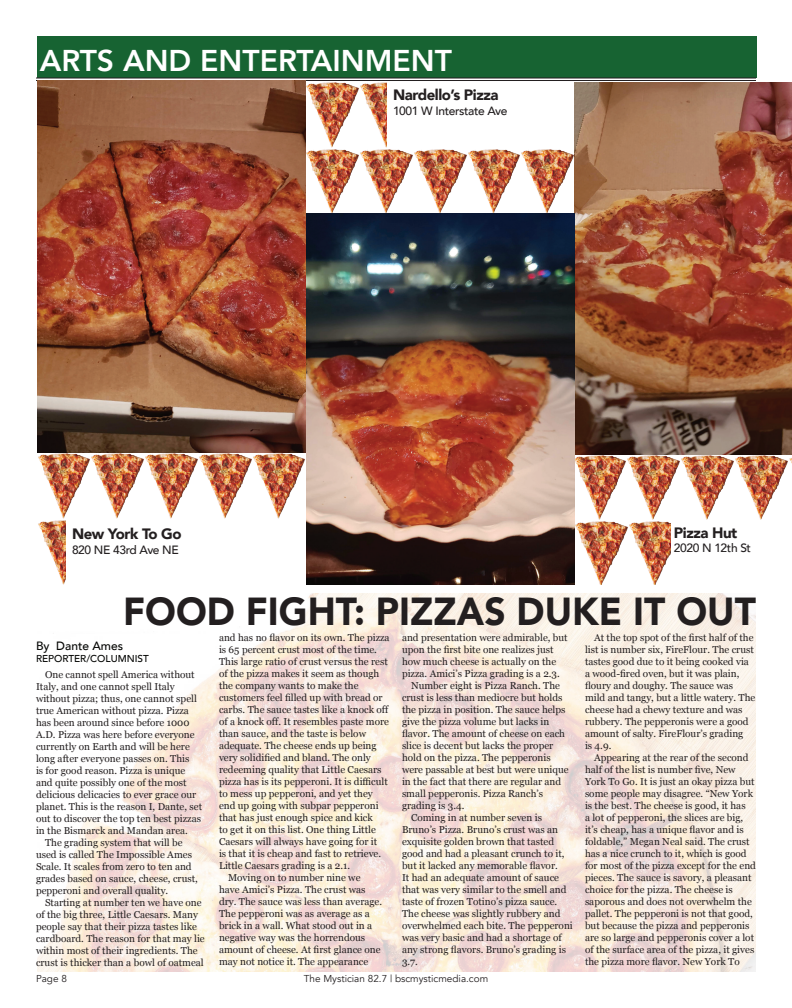
<style>
.page{position:relative;width:792px;height:1008px;background:#fff}
.page>*{position:absolute;margin:0;border:0;box-sizing:border-box;transform-origin:0 0}
.t1{font:900 39px "Avenir";color:#231f20;scale:.95 1}
.t2{font:800 30px "Avenir";color:#fff}
.t3{font:900 15px "Avenir";letter-spacing:-.03em;color:#231f20}
.t4{font:500 12px "Avenir";letter-spacing:-.03em;color:#231f20}
.t5{font:500 12px "Avenir";color:#040503}
.t6{font:10px/12px "Georgia";color:#231f20}
.t7{font:10px "Avenir";color:#231f20}
.t8{font:500 10px "Avenir";color:#040503}
</style>
<div class="page">
<div style="left:37px;top:36px;width:720px;height:42px;background:#176332"></div>
<hr style="left:36px;top:78px;width:720px;height:1px;background:#231f20">
<hr style="left:36px;top:80px;width:720px;height:1px;background:#231f20">
<img style="left:38px;top:594px;width:718px;height:378px">
<img style="left:575px;top:521px;width:96px;height:64px">
<img style="left:575px;top:454px;width:217px;height:66px">
<img style="left:306px;top:82px;width:81px;height:66px">
<img style="left:306px;top:148px;width:269px;height:65px">
<img style="left:37px;top:81px;width:269px;height:438px">
<img style="left:575px;top:82px;width:217px;height:372px">
<img style="left:306px;top:213px;width:269px;height:372px">
<img style="left:38px;top:520px;width:28px;height:65px">
<p class="t2" style="left:40px;top:37px;width:414px">ARTS AND ENTERTAINMENT</p>
<p class="t3" style="left:72px;top:521px;width:111px">New York To Go</p>
<p class="t4" style="left:72px;top:539px;width:108px">820 NE 43rd Ave NE</p>
<p class="t3" style="left:393px;top:82px;width:107px">Nardello’s Pizza</p>
<p class="t4" style="left:393px;top:100px;width:116px">1001 W Interstate Ave</p>
<p class="t3" style="left:674px;top:520px;width:65px">Pizza Hut</p>
<p class="t4" style="left:674px;top:538px;width:79px">2020 N 12th St</p>
<p class="t1" style="left:123px;top:578px;width:668px">FOOD FIGHT: PIZZAS DUKE IT OUT</p>
<p class="t5" style="left:36px;top:635px;width:89px">By Dante Ames</p>
<p class="t8" style="left:36px;top:650px;width:114px">REPORTER/COLUMNIST</p>
<p class="t6" style="left:36px;top:669px;width:168px;text-indent:9px">One cannot spell America without Italy, and one cannot spell Italy without pizza; thus, one cannot spell true American without pizza. Pizza has been around since before 1000<br>A.D. Pizza was here before everyone currently on Earth and will be here long after everyone passes on. This<br>is for good reason. Pizza is unique and quite possibly one of the most delicious delicacies to ever grace our planet. This is the reason I, Dante, set out to discover the top ten best pizzas in the Bismarck and Mandan area.</p>
<p class="t6" style="left:36px;top:837px;width:163px;text-indent:9px">The grading system that will be used is called The Impossible Ames Scale. It scales from zero to ten and grades based on sauce, cheese, crust, pepperoni and overall quality.</p>
<p class="t6" style="left:36px;top:897px;width:170px;text-indent:9px">Starting at number ten we have one of the big three, Little Caesars. Many people say that their pizza tastes like cardboard. The reason for that may lie within most of their ingredients. The crust is thicker than a bowl of oatmeal</p>
<p class="t6" style="left:219px;top:631px;width:172px">and has no flavor on its own. The pizza is 65 percent crust most of the time.<br>This large ratio of crust versus the rest of the pizza makes it seem as though the company wants to make the customers feel filled up with bread or carbs. The sauce tastes like a knock off of a knock off. It resembles paste more than sauce, and the taste is below adequate. The cheese ends up being very solidified and bland. The only redeeming quality that Little Caesars pizza has is its pepperoni. It is difficult to mess up pepperoni, and yet they end up going with subpar pepperoni that has just enough spice and kick<br>to get it on this list. One thing Little Caesars will always have going for it<br>is that it is cheap and fast to retrieve.<br>Little Caesars grading is a 2.1.</p>
<p class="t6" style="left:219px;top:871px;width:165px;text-indent:9px">Moving on to number nine we have Amici’s Pizza. The crust was dry. The sauce was less than average.<br>The pepperoni was as average as a brick in a wall. What stood out in a negative way was the horrendous amount of cheese. At first glance one may not notice it. The appearance</p>
<p class="t6" style="left:402px;top:631px;width:167px">and presentation were admirable, but upon the first bite one realizes just how much cheese is actually on the pizza. Amici’s Pizza grading is a 2.3.</p>
<p class="t6" style="left:402px;top:679px;width:168px;text-indent:9px">Number eight is Pizza Ranch. The crust is less than mediocre but holds the pizza in position. The sauce helps give the pizza volume but lacks in flavor. The amount of cheese on each slice is decent but lacks the proper hold on the pizza. The pepperonis were passable at best but were unique in the fact that there are regular and small pepperonis. Pizza Ranch’s grading is 3.4.</p>
<p class="t6" style="left:402px;top:811px;width:172px;text-indent:9px">Coming in at number seven is<br>Bruno’s Pizza. Bruno’s crust was an exquisite golden brown that tasted good and had a pleasant crunch to it, but it lacked any memorable flavor.<br>It had an adequate amount of sauce that was very similar to the smell and taste of frozen Totino’s pizza sauce.<br>The cheese was slightly rubbery and overwhelmed each bite. The pepperoni was very basic and had a shortage of any strong flavors. Bruno’s grading is<br>3.7.</p>
<p class="t7" style="left:36px;top:973px;width:32px">Page 8</p>
<p class="t7" style="left:304px;top:973px;width:186px">The Mystician 82.7 | bscmysticmedia.com</p>
<p class="t6" style="left:585px;top:631px;width:172px;text-indent:9px">At the top spot of the first half of the list is number six, FireFlour. The crust tastes good due to it being cooked via a wood-fired oven, but it was plain, floury and doughy. The sauce was mild and tangy, but a little watery. The cheese had a chewy texture and was rubbery. The pepperonis were a good amount of salty. FireFlour’s grading<br>is 4.9.</p>
<p class="t6" style="left:585px;top:751px;width:172px;text-indent:9px">Appearing at the rear of the second half of the list is number five, New York To Go. It is just an okay pizza but some people may disagree. “New York is the best. The cheese is good, it has<br>a lot of pepperoni, the slices are big, it’s cheap, has a unique flavor and is foldable,” Megan Neal said. The crust has a nice crunch to it, which is good for most of the pizza except for the end pieces. The sauce is savory, a pleasant choice for the pizza. The cheese is saporous and does not overwhelm the pallet. The pepperoni is not that good, but because the pizza and pepperonis are so large and pepperonis cover a lot of the surface area of the pizza, it gives the pizza more flavor. New York To</p>
</div>
